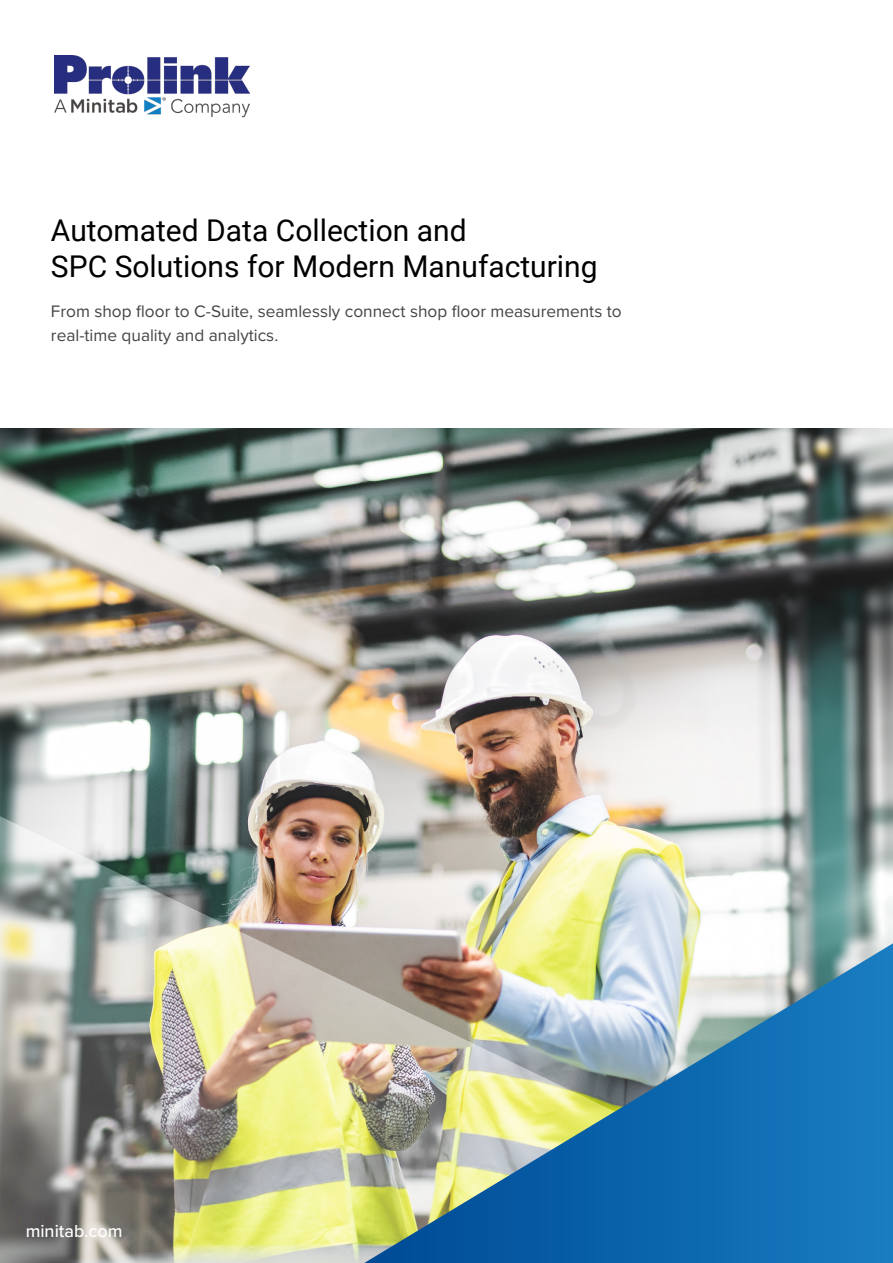
<style>
.page{position:relative;width:893px;height:1263px;background:#fff}
.page>*{position:absolute;margin:0;border:0;box-sizing:border-box;transform-origin:0 0}
.t1{font:30px/36px "Roboto";color:#000}
.t2{font:500 18px "Proxima Nova";color:#fff}
.t3{font:17.25px/24px "Proxima Nova";color:#424446}
</style>
<div class="page">
<img style="left:0;top:428px;width:893px;height:515px">
<img style="left:0;top:798px;width:796px;height:465px">
<img style="left:54px;top:56px;width:196px;height:62px">
<img style="left:364px;top:943px;width:529px;height:320px">
<h1 class="t1" style="left:51px;top:211px;width:548px">Automated Data Collection and<br>SPC Solutions for Modern Manufacturing</h1>
<p class="t3" style="left:51px;top:298px;width:572px">From shop floor to C-Suite, seamlessly connect shop floor measurements to real-time quality and analytics.</p>
<p class="t2" style="left:26px;top:1217px;width:98px">minitab.com</p>
</div>
